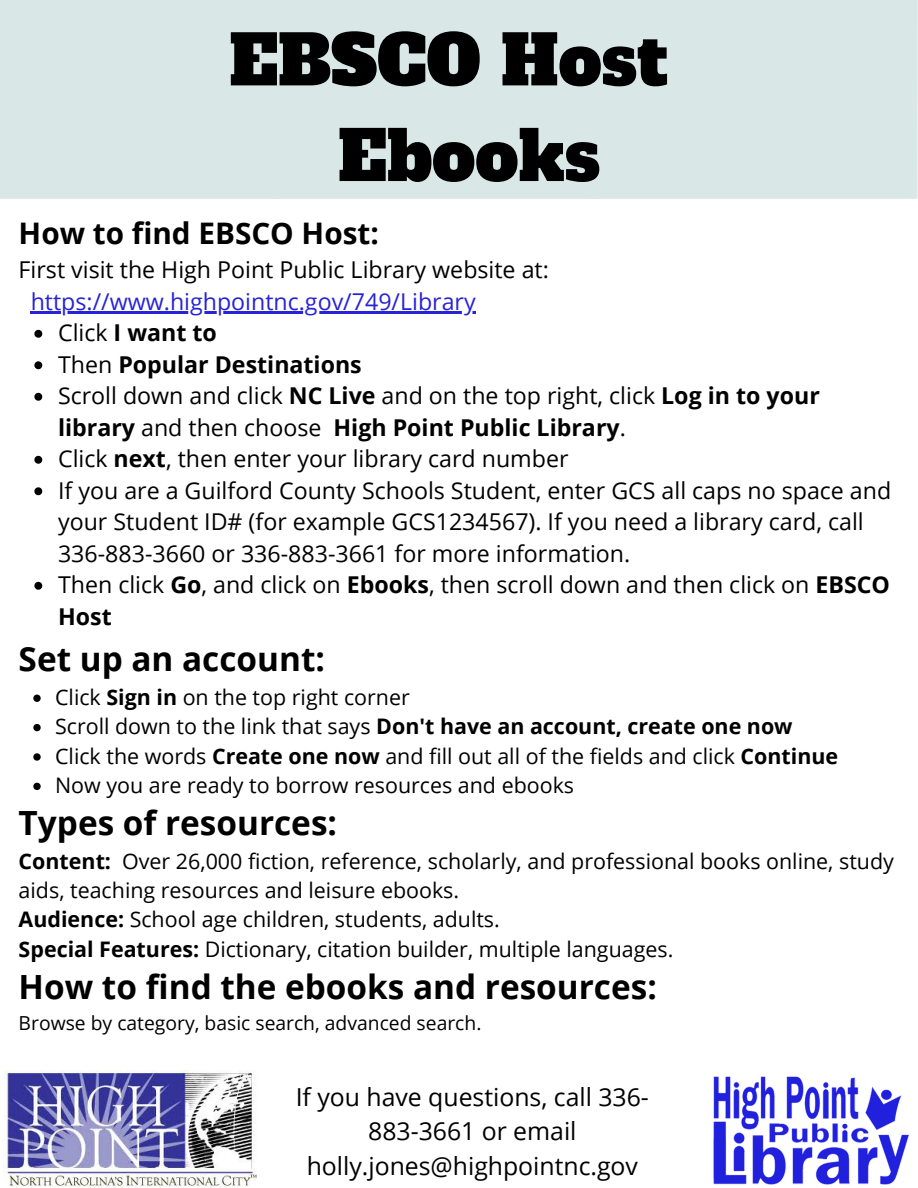
<style>
.page{position:relative;width:918px;height:1188px;background:#fff}
.page>*{position:absolute;margin:0;border:0;box-sizing:border-box;transform-origin:0 0}
.t1{font:68.4px/95.7px "Alfa Slab One";color:#000;text-align:center}
.t2{font:700 33.3px "Open Sans";color:#000}
.t3{font:700 29.7px "Open Sans";color:#000}
.t4{font:24.75px/34.7px "Open Sans";color:#000;text-align:center}
.t5{font:23.25px/31.5px "Open Sans";color:#000}
.t6{font:23.25px "Open Sans";color:#2723d6}
.t7{font:21.45px/29.4px "Open Sans";color:#000}
.t8{font:19.35px "Open Sans";color:#000}
.s1{font-weight:700}
</style>
<div class="page">
<div style="left:281px;top:0;width:309px;height:199px;background:#d9e7e7"></div>
<div style="left:0;top:0;width:281px;height:199px;background:#d9e7e7"></div>
<div style="left:590px;top:0;width:328px;height:199px;background:#d9e7e7"></div>
<svg style="left:33px;top:695px;width:8px;height:7px"></svg>
<svg style="left:33px;top:724px;width:8px;height:7px"></svg>
<svg style="left:33px;top:753px;width:8px;height:8px"></svg>
<svg style="left:33px;top:783px;width:8px;height:7px"></svg>
<img style="left:713px;top:1076px;width:196px;height:109px">
<img style="left:4px;top:1071px;width:253px;height:116px">
<svg style="left:34px;top:330px;width:8px;height:8px"></svg>
<svg style="left:34px;top:361px;width:8px;height:8px"></svg>
<svg style="left:34px;top:393px;width:8px;height:8px"></svg>
<svg style="left:34px;top:456px;width:8px;height:8px"></svg>
<svg style="left:34px;top:487px;width:8px;height:8px"></svg>
<svg style="left:34px;top:582px;width:8px;height:8px"></svg>
<hr style="left:31px;top:312px;width:445px;height:2px;background:#2723d6">
<h1 class="t1" style="left:229px;top:14px;width:440px">EBSCO Host<br>Ebooks</h1>
<p class="t3" style="left:19px;top:213px;width:362px">How to find EBSCO Host:</p>
<p class="t5" style="left:19px;top:253px;width:532px">First visit the High Point Public Library website at:</p>
<p class="t6" style="left:31px;top:285px;width:447px">https://www.highpointnc.gov/749/Library</p>
<p class="t5" style="left:58px;top:316px;width:835px">Click <span class="s1">I want to<br></span>Then <span class="s1">Popular Destinations<br></span>Scroll down and click <span class="s1">NC Live</span> and on the top right, click <span class="s1">Log in to your library</span> and then choose <span class="s1">High Point Public Library</span>.<br>Click <span class="s1">next</span>, then enter your library card number<br>If you are a Guilford County Schools Student, enter GCS all caps no space and your Student ID# (for example GCS1234567). If you need a library card, call 336-883-3660 or 336-883-3661 for more information.<br>Then click <span class="s1">Go</span>, and click on <span class="s1">Ebooks</span>, then scroll down and then click on <span class="s1">EBSCO Host</span></p>
<h2 class="t2" style="left:19px;top:636px;width:308px">Set up an account:</h2>
<p class="t7" style="left:55px;top:682px;width:785px">Click <span class="s1">Sign in</span> on the top right corner<br>Scroll down to the link that says <span class="s1">Don't have an account, create one now </span>Click the words <span class="s1">Create one now</span> and fill out all of the fields and click <span class="s1">Continue </span>Now you are ready to borrow resources and ebooks</p>
<h2 class="t2" style="left:19px;top:800px;width:320px">Types of resources:</h2>
<p class="t7" style="left:19px;top:846px;width:877px"><span class="s1">Content:</span> Over 26,000 fiction, reference, scholarly, and professional books online, study aids, teaching resources and leisure ebooks.<br><span class="s1">Audience:</span> School age children, students, adults.<br><span class="s1">Special Features:</span> Dictionary, citation builder, multiple languages.</p>
<h2 class="t2" style="left:19px;top:963px;width:640px">How to find the ebooks and resources:</h2>
<p class="t8" style="left:19px;top:1010px;width:464px">Browse by category, basic search, advanced search.</p>
<p class="t4" style="left:296px;top:1079px;width:355px">If you have questions, call 336-<br>883-3661 or email holly.jones@highpointnc.gov</p>
</div>
